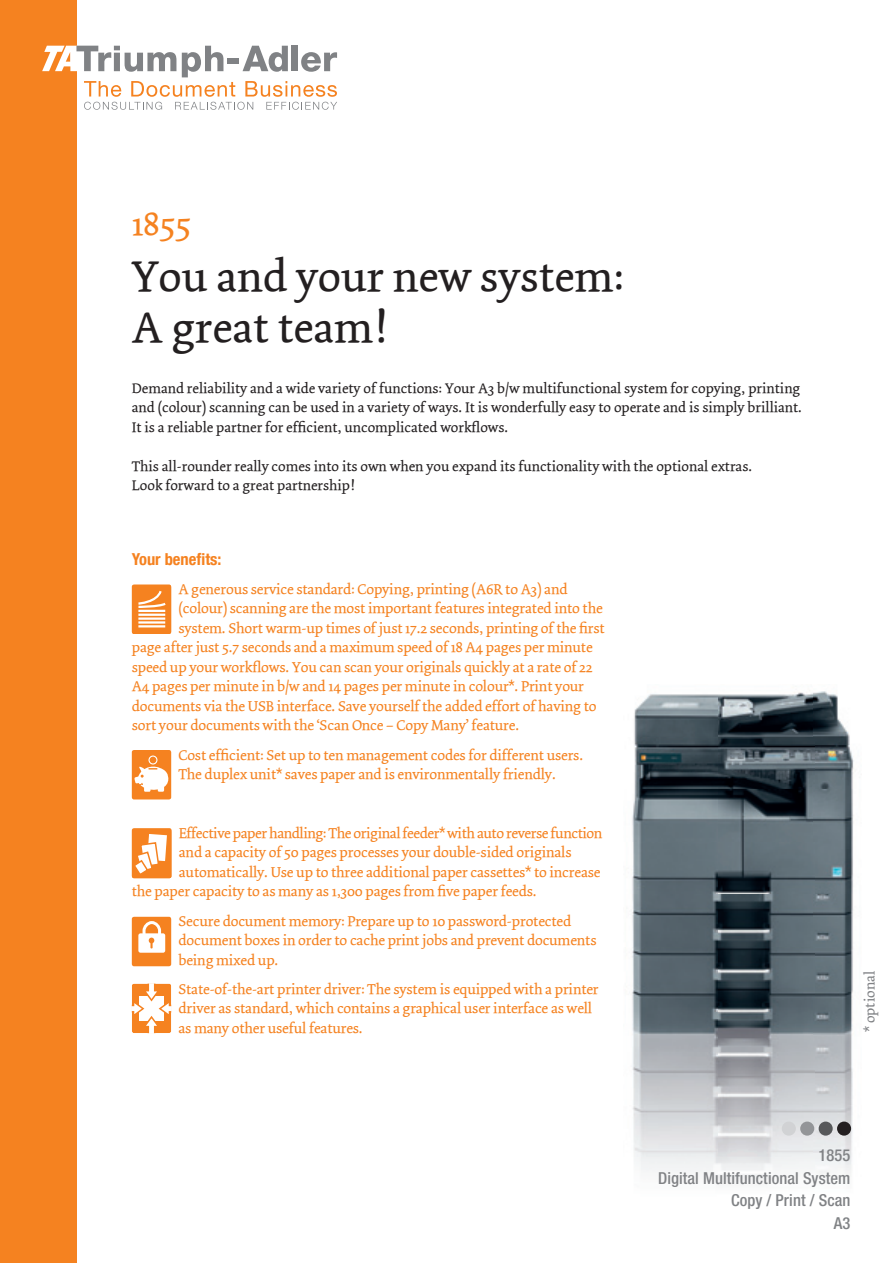
<style>
.page{position:relative;width:893px;height:1263px;background:#fff}
.page>*{position:absolute;margin:0;border:0;box-sizing:border-box;transform-origin:0 0}
.t1{font:45px/51px "Dolly Roman";color:#231f20}
.t2{font:34.5px "Dolly Roman";color:#f58220}
.t3{font:500 condensed 16.5px/22.5px "Helvetica Neue LT Com";letter-spacing:.005em;color:#808285;text-align:right}
.t4{font:700 condensed 16.5px "Helvetica Neue LT Com";color:#f58220}
.t5{font:15px/19.5px "Dolly Roman";letter-spacing:-.01em;color:#f58220}
.t6{font:15px "Dolly Roman";letter-spacing:-.03em;color:#f58220}
.t7{font:14.7px/19.5px "Dolly Roman";color:#231f20;text-align:justify}
.t8{font:14.7px "Dolly Roman";color:#808285}
</style>
<div class="page">
<img style="left:632px;top:691px;width:222px;height:491px">
<div style="left:0;top:0;width:77px;height:1263px;background:#f58220"></div>
<svg style="left:42px;top:46px;width:295px;height:64px"></svg>
<div style="left:132px;top:828px;width:40px;height:50px;background:#f58220;border-radius:2px"></div>
<svg style="left:132px;top:834px;width:35px;height:44px"></svg>
<div style="left:132px;top:584px;width:39px;height:50px;background:#fac190;border-radius:2px"></div>
<svg style="left:132px;top:585px;width:39px;height:49px;background:#f79d51"></svg>
<svg style="left:132px;top:984px;width:39px;height:49px"></svg>
<div style="left:132px;top:750px;width:39px;height:49px;background:#f58220;border-radius:2px"></div>
<svg style="left:134px;top:763px;width:35px;height:29px"></svg>
<div style="left:148px;top:755px;width:9px;height:9px;border:1px solid #fff;border-radius:50%"></div>
<div style="left:782px;top:1121px;width:14px;height:14px;background:#d1d2d4;border-radius:50%"></div>
<div style="left:800px;top:1121px;width:14px;height:14px;background:#939598;border-radius:50%"></div>
<div style="left:819px;top:1121px;width:14px;height:14px;background:#57585a;border-radius:50%"></div>
<div style="left:837px;top:1121px;width:14px;height:14px;background:#231f20;border-radius:50%"></div>
<div style="left:132px;top:917px;width:39px;height:49px;background:#f58220;border-radius:2px"></div>
<div style="left:138px;top:933px;width:27px;height:20px;background:#fff;border-radius:2px"></div>
<svg style="left:141px;top:921px;width:22px;height:27px"></svg>
<h2 class="t2" style="left:132px;top:203px;width:61px">1855</h2>
<h1 class="t1" style="left:132px;top:252px;width:494px">You and your new system:<br>A great team!</h1>
<p class="t7" style="left:132px;top:378px;width:672px">Demand reliability and a wide variety of functions: Your A3 b/w multifunctional system for copying, printing and (colour) scanning can be used in a variety of ways. It is wonderfully easy to operate and is simply brilliant.<br>It is a reliable partner for efficient, uncomplicated workflows.</p>
<p class="t7" style="left:132px;top:456px;width:622px">This all-rounder really comes into its own when you expand its functionality with the optional extras.<br>Look forward to a great partnership!</p>
<p class="t4" style="left:132px;top:549px;width:91px">Your benefits:</p>
<p class="t5" style="left:178px;top:579px;width:391px">A generous service standard: Copying, printing (A6R to A3) and</p>
<p class="t5" style="left:178px;top:599px;width:426px">(colour) scanning are the most important features integrated into the</p>
<p class="t5" style="left:178px;top:618px;width:428px">system. Short warm-up times of just 17.2 seconds, printing of the first</p>
<p class="t5" style="left:132px;top:638px;width:462px">page after just 5.7 seconds and a maximum speed of 18 A4 pages per minute</p>
<p class="t5" style="left:132px;top:657px;width:462px">speed up your workflows. You can scan your originals quickly at a rate of 22</p>
<p class="t5" style="left:132px;top:677px;width:454px">A4 pages per minute in b/w and 14 pages per minute in colour*. Print your</p>
<p class="t5" style="left:132px;top:696px;width:466px">documents via the USB interface. Save yourself the added effort of having to</p>
<p class="t5" style="left:132px;top:716px;width:389px">sort your documents with the ‘Scan Once – Copy Many’ feature.</p>
<p class="t5" style="left:178px;top:745px;width:406px">Cost efficient: Set up to ten management codes for different users.<br>The duplex unit* saves paper and is environmentally friendly.</p>
<p class="t6" style="left:179px;top:824px;width:425px">Effective paper handling: The original feeder* with auto reverse function</p>
<p class="t5" style="left:179px;top:843px;width:394px">and a capacity of 50 pages processes your double-sided originals</p>
<p class="t5" style="left:179px;top:862px;width:423px">automatically. Use up to three additional paper cassettes* to increase</p>
<p class="t5" style="left:132px;top:882px;width:406px">the paper capacity to as many as 1,300 pages from five paper feeds.</p>
<p class="t5" style="left:178px;top:911px;width:420px">Secure document memory: Prepare up to 10 password-protected document boxes in order to cache print jobs and prevent documents being mixed up.</p>
<p class="t5" style="left:178px;top:979px;width:422px">State-of-the-art printer driver: The system is equipped with a printer driver as standard, which contains a graphical user interface as well as many other useful features.</p>
<p class="t8" style="left:861px;top:1032px;width:62px;rotate:-90deg">* optional</p>
<p class="t3" style="left:658px;top:1144px;width:194px">1855<br>Digital Multifunctional System<br>Copy / Print / Scan<br>A3</p>
</div>
